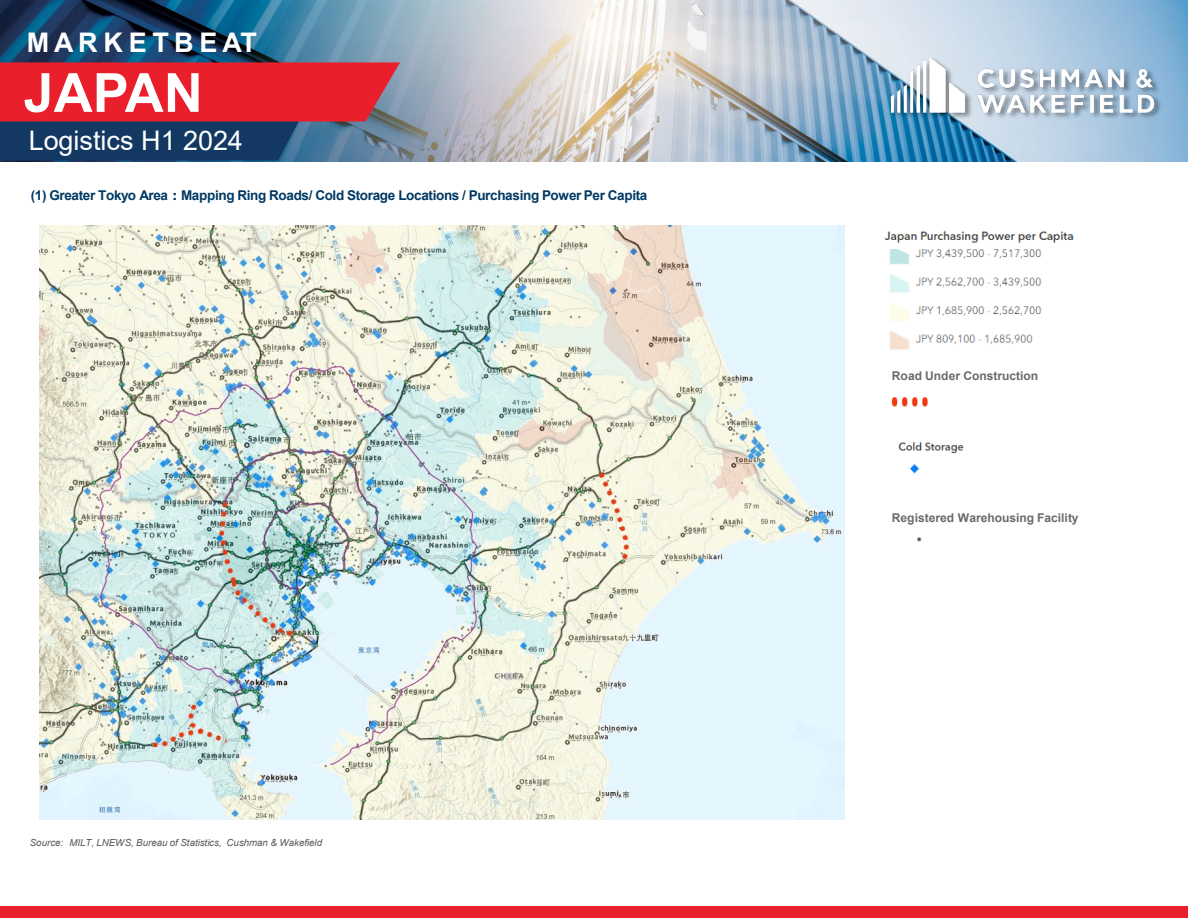
<style>
.page{position:relative;width:1188px;height:918px;background:#fff}
.page>*{position:absolute;margin:0;border:0;box-sizing:border-box;transform-origin:0 0}
.t1{font:700 54px "Arial";color:#fff}
.t2{font:27px "Arial";color:#fff}
.t3{font:700 27px "Arial";letter-spacing:.2em;color:#fff}
.t4{font:700 13.5px "Arial";letter-spacing:-.025em;color:#003963}
.t5{font:700 12px "Arial";color:#696b6b}
.t6{font:italic 9.75px "Arial";color:#58595b}
.s1{font-family:"MS P Gothic";font-weight:400}
</style>
<div class="page">
<img style="left:0;top:0;width:1188px;height:161px">
<svg style="left:0;top:62px;width:400px;height:99px;background:#97334b"></svg>
<div style="left:0;top:907px;width:1188px;height:11px;background:#e91f2c"></div>
<img style="left:852px;top:31px;width:336px;height:127px">
<img style="left:856px;top:34px;width:332px;height:114px">
<img style="left:40px;top:225px;width:805px;height:595px">
<img style="left:891px;top:397px;width:37px;height:10px">
<img style="left:898px;top:441px;width:66px;height:33px">
<img style="left:889px;top:249px;width:153px;height:101px">
<img style="left:884px;top:230px;width:190px;height:14px">
<img style="left:916px;top:537px;width:6px;height:5px">
<h2 class="t3" style="left:27px;top:23px;width:231px">MARKETBEAT</h2>
<h1 class="t1" style="left:24px;top:55px;width:181px">JAPAN</h1>
<h2 class="t2" style="left:29px;top:122px;width:216px">Logistics H1 2024</h2>
<p class="t4" style="left:31px;top:185px;width:618px">(1) Greater Tokyo Area <span class="s1">：</span> Mapping Ring Roads/ Cold Storage Locations / Purchasing Power Per Capita</p>
<p class="t6" style="left:30px;top:837px;width:294px">Source: MILT, LNEWS, Bureau of Statistics, Cushman &amp; Wakefield</p>
<p class="t5" style="left:892px;top:367px;width:148px">Road Under Construction</p>
<p class="t5" style="left:892px;top:509px;width:188px">Registered Warehousing Facility</p>
</div>
